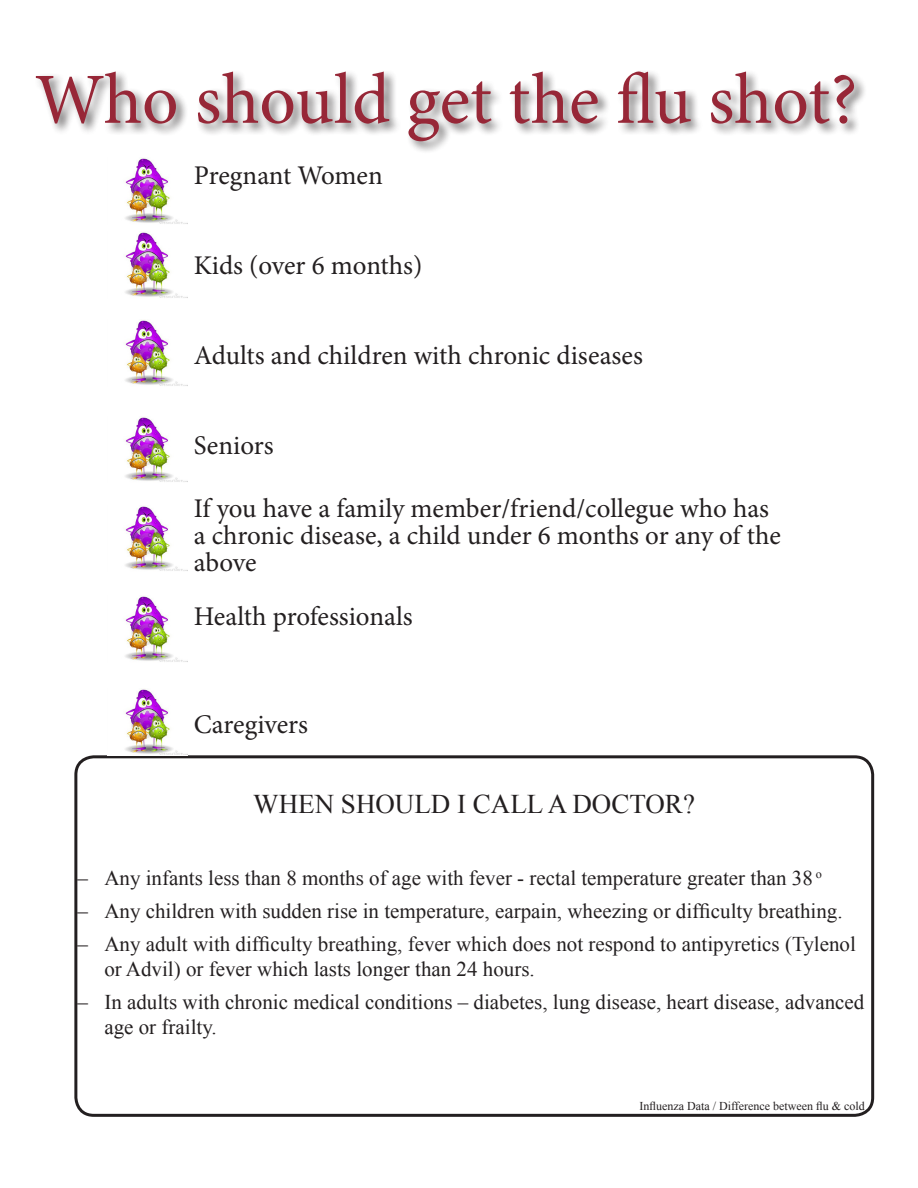
<style>
.page{position:relative;width:918px;height:1188px;background:#fff}
.page>*{position:absolute;margin:0;border:0;box-sizing:border-box;transform-origin:0 0}
.t1{font:72px "Minion Pro";letter-spacing:-.005em;color:#972737}
.t2{font:27px/27px "Minion Pro";letter-spacing:-.005em;color:#231f20}
.t3{font:27px "Times New Roman";color:#231f20}
.t4{font:21px/25.2px "Times New Roman";color:#231f20}
.t5{font:12px "Times New Roman";color:#231f20}
</style>
<div class="page">
<div style="left:23px;top:58px;width:846px;height:98px;background:#fff;opacity:.75"></div>
<div style="left:74px;top:755px;width:800px;height:362px;border:3px solid #231f20;border-radius:18px"></div>
<img style="left:125px;top:158px;width:62px;height:66px">
<img style="left:125px;top:232px;width:62px;height:66px">
<img style="left:125px;top:320px;width:62px;height:66px">
<img style="left:125px;top:417px;width:62px;height:65px">
<img style="left:125px;top:506px;width:62px;height:65px">
<img style="left:125px;top:596px;width:62px;height:66px">
<img style="left:125px;top:689px;width:62px;height:66px">
<p class="t1" style="left:35px;top:52px;width:824px">Who should get the flu shot?</p>
<p class="t2" style="left:194px;top:162px;width:191px">Pregnant Women</p>
<p class="t2" style="left:194px;top:252px;width:230px">Kids (over 6 months)</p>
<p class="t2" style="left:194px;top:342px;width:451px">Adults and children with chronic diseases</p>
<p class="t2" style="left:194px;top:432px;width:81px">Seniors</p>
<p class="t2" style="left:194px;top:495px;width:589px">If you have a family member/friend/collegue who has a chronic disease, a child under 6 months or any of the above</p>
<p class="t2" style="left:194px;top:603px;width:220px">Health professionals</p>
<p class="t2" style="left:194px;top:711px;width:116px">Caregivers</p>
<p class="t3" style="left:253px;top:786px;width:443px">WHEN SHOULD I CALL A DOCTOR?</p>
<p class="t4" style="left:77px;top:865px;width:746px">– Any infants less than 8 months of age with fever - rectal temperature greater than 38 <sup>o</sup></p>
<p class="t4" style="left:77px;top:898px;width:767px">– Any children with sudden rise in temperature, earpain, wheezing or difficulty breathing.</p>
<p class="t4" style="left:104px;top:931px;width:753px;text-indent:-27px">– Any adult with difficulty breathing, fever which does not respond to antipyretics (Tylenol or Advil) or fever which lasts longer than 24 hours.</p>
<p class="t4" style="left:104px;top:989px;width:761px;text-indent:-27px">– In adults with chronic medical conditions – diabetes, lung disease, heart disease, advanced age or frailty.</p>
<p class="t5" style="left:640px;top:1098px;width:227px">Influenza Data / Difference between flu &amp; cold</p>
</div>
